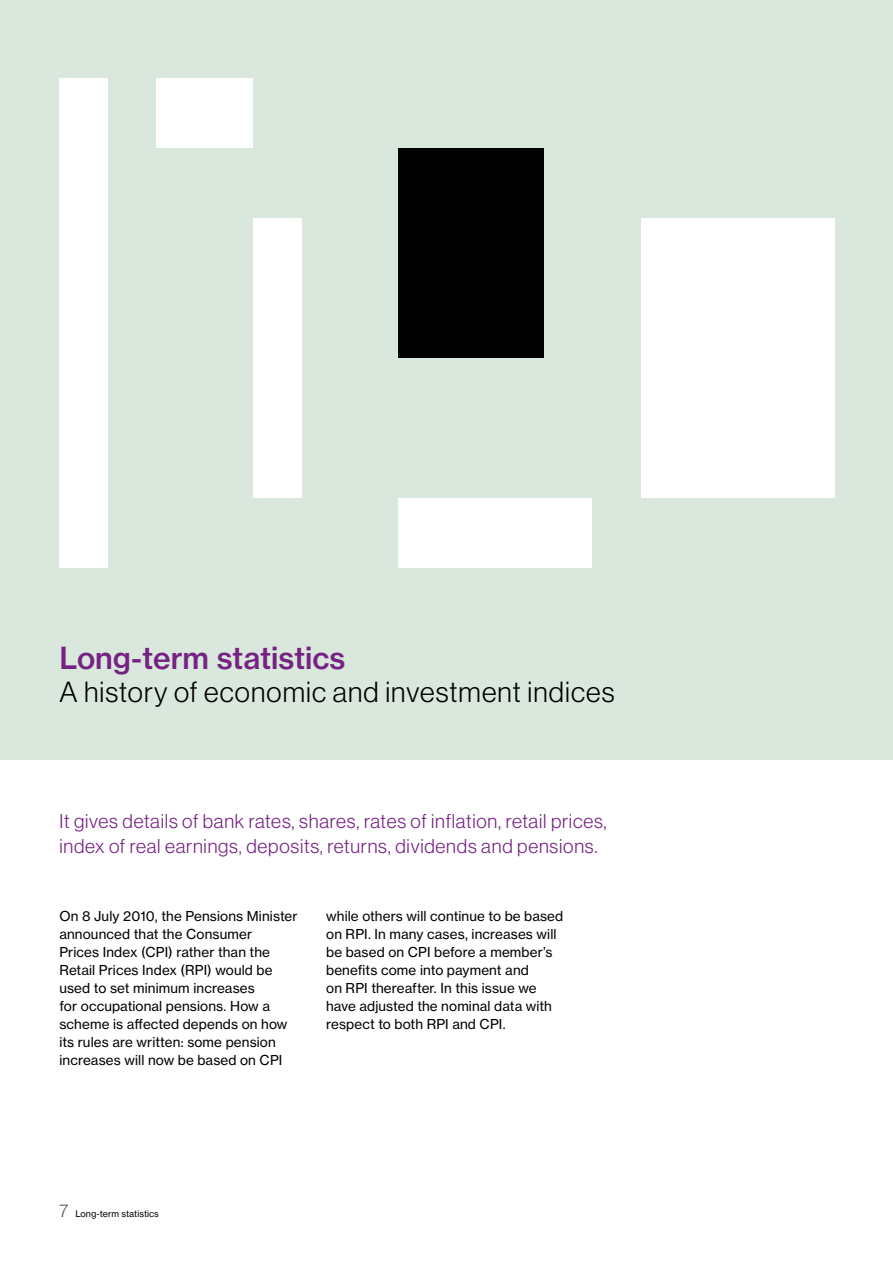
<style>
.page{position:relative;width:893px;height:1263px;background:#fff}
.page>*{position:absolute;margin:0;border:0;box-sizing:border-box;transform-origin:0 0}
.t1{font:30px "N Haas Grotesk TX Std 65 Md";color:#762283}
.t2{font:28.5px "N Haas Grotesk DS Std 45 Lt";letter-spacing:.04em;color:#000}
.t3{font:19.5px/25.5px "N Haas Grotesk DS Std 45 Lt";letter-spacing:.04em;color:#762283}
.t4{font:13.5px/18px "N Haas Grotesk TX Std 55 Rg";letter-spacing:.01em;color:#000}
.t5{font:9px "N Haas Grotesk TX Std 55 Rg";color:#000}
.s1{font-family:"N Haas Grotesk DS Std 45 Lt";font-size:18px;color:#58595b}
</style>
<div class="page">
<div style="left:0;top:0;width:893px;height:760px;background:#d9e7dc"></div>
<div style="left:59px;top:78px;width:49px;height:490px;background:#fff"></div>
<div style="left:156px;top:78px;width:97px;height:70px;background:#fff"></div>
<div style="left:398px;top:148px;width:146px;height:210px;background:#000"></div>
<div style="left:641px;top:218px;width:193px;height:280px;background:#fff"></div>
<div style="left:253px;top:218px;width:49px;height:280px;background:#fff"></div>
<div style="left:398px;top:498px;width:194px;height:69px;background:#fff"></div>
<h1 class="t1" style="left:59px;top:640px;width:288px">Long-term statistics</h1>
<h2 class="t2" style="left:59px;top:676px;width:557px">A history of economic and investment indices</h2>
<h3 class="t3" style="left:59px;top:808px;width:549px">It gives details of bank rates, shares, rates of inflation, retail prices, index of real earnings, deposits, returns, dividends and pensions.</h3>
<p class="t4" style="left:59px;top:907px;width:240px">On 8 July 2010, the Pensions Minister announced that the Consumer<br>Prices Index (CPI) rather than the Retail Prices Index (RPI) would be used to set minimum increases<br>for occupational pensions. How a scheme is affected depends on how its rules are written: some pension increases will now be based on CPI</p>
<p class="t4" style="left:326px;top:907px;width:239px">while others will continue to be based on RPI. In many cases, increases will be based on CPI before a member’s benefits come into payment and<br>on RPI thereafter. In this issue we have adjusted the nominal data with respect to both RPI and CPI.</p>
<p class="t5" style="left:59px;top:1208px;width:101px"><span class="s1">7</span> Long-term statistics</p>
</div>
